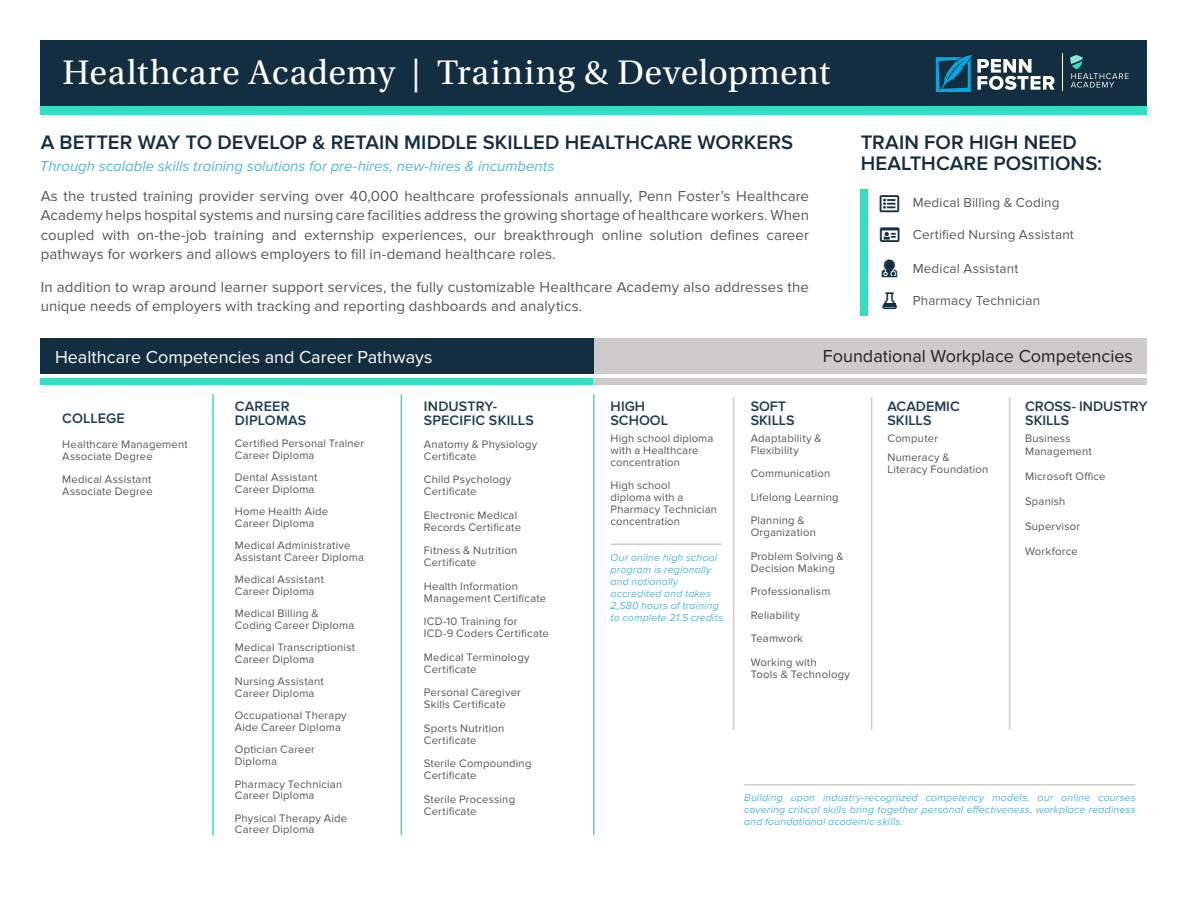
<style>
.page{position:relative;width:1188px;height:918px;background:#fff}
.page>*{position:absolute;margin:0;border:0;box-sizing:border-box;transform-origin:0 0}
.Body_Text{font:36px "Utopia Std";letter-spacing:.015em;color:#fff}
.Body_Text-2{font:600 20.25px/21px "Proxima Nova";letter-spacing:.005em;color:#142e41}
.t1{font:18px "Proxima Nova";color:#fff}
.t2{font:18px "Proxima Nova";color:#231f20}
.Body_Text-3{font:15px/19.5px "Proxima Nova";letter-spacing:.005em;color:#57585a;text-align:justify}
.Body_Text-4{font:italic 15px "Proxima Nova";color:#5ab3e2}
.Body_Text-5{font:600 14.25px/13.8px "Proxima Nova";color:#1e3d54}
.Body_Text-6{font:13.5px "Proxima Nova";letter-spacing:.01em;color:#57585a}
.Body_Text-7{font:11.25px/12px "Proxima Nova";letter-spacing:.02em;color:#57585a}
.Body_Text-8{font:italic 10.5px/12px "Proxima Nova";letter-spacing:.015em;color:#5ab3e2}
</style>
<div class="page">
<div style="left:40px;top:106px;width:1108px;height:9px;background:#33dec2"></div>
<div style="left:40px;top:40px;width:1108px;height:66px;background:#142e41"></div>
<div style="left:861px;top:189px;width:7px;height:127px;background:#33dec2"></div>
<div style="left:40px;top:339px;width:1107px;height:35px;background:#ceccca"></div>
<div style="left:40px;top:339px;width:554px;height:35px;background:#142e41"></div>
<div style="left:40px;top:379px;width:554px;height:6px;background:#33dec2"></div>
<div style="left:594px;top:379px;width:139px;height:6px;background:#ceccca"></div>
<div style="left:733px;top:379px;width:138px;height:6px;background:#ceccca"></div>
<div style="left:871px;top:379px;width:138px;height:6px;background:#ceccca"></div>
<div style="left:1009px;top:379px;width:138px;height:6px;background:#ceccca"></div>
<hr style="left:611px;top:544px;width:110px;height:1px;background:#ceccca">
<hr style="left:212px;top:394px;width:2px;height:441px;background:#33dec2">
<hr style="left:401px;top:394px;width:1px;height:441px;background:#33dec2">
<hr style="left:593px;top:394px;width:1px;height:441px;background:#33dec2">
<hr style="left:1009px;top:397px;width:1px;height:333px;background:#ceccca">
<hr style="left:871px;top:397px;width:1px;height:333px;background:#ceccca">
<hr style="left:733px;top:397px;width:1px;height:333px;background:#ceccca">
<hr style="left:744px;top:784px;width:392px;height:1px;background:#ceccca">
<svg style="left:936px;top:55px;width:119px;height:37px"></svg>
<svg style="left:1070px;top:55px;width:59px;height:33px"></svg>
<hr style="left:1063px;top:53px;width:1px;height:38px;background:#fff">
<svg style="left:884px;top:303px;width:12px;height:4px"></svg>
<svg style="left:885px;top:260px;width:9px;height:10px"></svg>
<p class="Body_Text" style="left:62px;top:53px;width:770px">Healthcare Academy | Training &amp; Development</p>
<p class="Body_Text-2" style="left:41px;top:132px;width:754px">A BETTER WAY TO DEVELOP &amp; RETAIN MIDDLE SKILLED HEALTHCARE WORKERS</p>
<p class="Body_Text-4" style="left:40px;top:159px;width:516px">Through scalable skills training solutions for pre-hires, new-hires &amp; incumbents</p>
<p class="Body_Text-3" style="left:41px;top:186px;width:770px">As the trusted training provider serving over 40,000 healthcare professionals annually, Penn Foster’s Healthcare Academy helps hospital systems and nursing care facilities address the growing shortage of healthcare workers. When coupled with on-the-job training and externship experiences, our breakthrough online solution defines career pathways for workers and allows employers to fill in-demand healthcare roles.</p>
<p class="Body_Text-3" style="left:41px;top:277px;width:770px">In addition to wrap around learner support services, the fully customizable Healthcare Academy also addresses the unique needs of employers with tracking and reporting dashboards and analytics.</p>
<p class="Body_Text-2" style="left:861px;top:133px;width:243px">TRAIN FOR HIGH NEED<br>HEALTHCARE POSITIONS:</p>
<p class="Body_Text-6" style="left:913px;top:195px;width:148px">Medical Billing &amp; Coding</p>
<p class="Body_Text-6" style="left:913px;top:227px;width:163px">Certified Nursing Assistant</p>
<p class="Body_Text-6" style="left:913px;top:261px;width:107px">Medical Assistant</p>
<p class="Body_Text-6" style="left:913px;top:293px;width:129px">Pharmacy Technician</p>
<p class="t1" style="left:55px;top:347px;width:379px">Healthcare Competencies and Career Pathways</p>
<p class="t2" style="left:823px;top:345px;width:312px">Foundational Workplace Competencies</p>
<p class="Body_Text-5" style="left:235px;top:400px;width:56px">CAREER</p>
<p class="Body_Text-5" style="left:62px;top:412px;width:64px">COLLEGE</p>
<p class="Body_Text-5" style="left:235px;top:413px;width:73px">DIPLOMAS</p>
<p class="Body_Text-7" style="left:62px;top:438px;width:127px">Healthcare Management<br>Associate Degree</p>
<p class="Body_Text-7" style="left:62px;top:473px;width:92px">Medical Assistant<br>Associate Degree</p>
<p class="Body_Text-7" style="left:235px;top:438px;width:131px;line-height:11.2px">Certified Personal Trainer<br>Career Diploma</p>
<p class="Body_Text-7" style="left:235px;top:472px;width:84px;line-height:11.2px">Dental Assistant<br>Career Diploma</p>
<p class="Body_Text-7" style="left:235px;top:506px;width:95px;line-height:11.2px">Home Health Aide<br>Career Diploma</p>
<p class="Body_Text-7" style="left:235px;top:540px;width:131px;line-height:11.2px">Medical Administrative<br>Assistant Career Diploma</p>
<p class="Body_Text-7" style="left:235px;top:574px;width:91px;line-height:11.2px">Medical Assistant<br>Career Diploma</p>
<p class="Body_Text-7" style="left:235px;top:608px;width:121px;line-height:11.2px">Medical Billing &amp;<br>Coding Career Diploma</p>
<p class="Body_Text-7" style="left:235px;top:642px;width:122px;line-height:11.2px">Medical Transcriptionist<br>Career Diploma</p>
<p class="Body_Text-7" style="left:235px;top:676px;width:91px;line-height:11.2px">Nursing Assistant<br>Career Diploma</p>
<p class="Body_Text-7" style="left:235px;top:710px;width:114px;line-height:11.2px">Occupational Therapy<br>Aide Career Diploma</p>
<p class="Body_Text-7" style="left:235px;top:744px;width:82px;line-height:11.2px">Optician Career<br>Diploma</p>
<p class="Body_Text-7" style="left:235px;top:778px;width:109px;line-height:11.2px">Pharmacy Technician<br>Career Diploma</p>
<p class="Body_Text-7" style="left:235px;top:812px;width:114px;line-height:11.2px">Physical Therapy Aide<br>Career Diploma</p>
<p class="Body_Text-5" style="left:611px;top:400px;width:59px">HIGH<br>SCHOOL</p>
<p class="Body_Text-5" style="left:751px;top:400px;width:46px">SOFT<br>SKILLS</p>
<p class="Body_Text-5" style="left:424px;top:400px;width:112px">INDUSTRY-<br>SPECIFIC SKILLS</p>
<p class="Body_Text-5" style="left:887px;top:400px;width:74px">ACADEMIC<br>SKILLS</p>
<p class="Body_Text-5" style="left:1025px;top:400px;width:124px">CROSS- INDUSTRY<br>SKILLS</p>
<p class="Body_Text-7" style="left:424px;top:438px;width:115px">Anatomy &amp; Physiology<br>Certificate</p>
<p class="Body_Text-7" style="left:424px;top:474px;width:89px">Child Psychology<br>Certificate</p>
<p class="Body_Text-7" style="left:424px;top:509px;width:99px">Electronic Medical<br>Records Certificate</p>
<p class="Body_Text-7" style="left:424px;top:545px;width:95px">Fitness &amp; Nutrition<br>Certificate</p>
<p class="Body_Text-7" style="left:424px;top:580px;width:124px">Health Information<br>Management Certificate</p>
<p class="Body_Text-7" style="left:424px;top:616px;width:127px">ICD-10 Training for<br>ICD-9 Coders Certificate</p>
<p class="Body_Text-7" style="left:424px;top:651px;width:107px">Medical Terminology<br>Certificate</p>
<p class="Body_Text-7" style="left:424px;top:687px;width:99px">Personal Caregiver<br>Skills Certificate</p>
<p class="Body_Text-7" style="left:424px;top:722px;width:82px">Sports Nutrition<br>Certificate</p>
<p class="Body_Text-7" style="left:424px;top:758px;width:109px">Sterile Compounding<br>Certificate</p>
<p class="Body_Text-7" style="left:424px;top:793px;width:93px">Sterile Processing<br>Certificate</p>
<p class="Body_Text-7" style="left:611px;top:432px;width:104px">High school diploma with a Healthcare concentration</p>
<p class="Body_Text-7" style="left:611px;top:480px;width:108px">High school<br>diploma with a<br>Pharmacy Technician concentration</p>
<p class="Body_Text-8" style="left:611px;top:552px;width:117px">Our online high school program is regionally and nationally accredited and takes<br>2,580 hours of training to complete 21.5 credits.</p>
<p class="Body_Text-7" style="left:751px;top:432px;width:73px">Adaptability &amp;<br>Flexibility</p>
<p class="Body_Text-7" style="left:751px;top:468px;width:81px">Communication</p>
<p class="Body_Text-7" style="left:751px;top:491px;width:90px">Lifelong Learning</p>
<p class="Body_Text-7" style="left:751px;top:515px;width:67px">Planning &amp;<br>Organization</p>
<p class="Body_Text-7" style="left:751px;top:550px;width:95px">Problem Solving &amp;<br>Decision Making</p>
<p class="Body_Text-7" style="left:751px;top:586px;width:81px">Professionalism</p>
<p class="Body_Text-7" style="left:751px;top:609px;width:51px">Reliability</p>
<p class="Body_Text-7" style="left:751px;top:633px;width:54px">Teamwork</p>
<p class="Body_Text-7" style="left:751px;top:656px;width:101px">Working with<br>Tools &amp; Technology</p>
<p class="Body_Text-7" style="left:887px;top:432px;width:52px">Computer</p>
<p class="Body_Text-7" style="left:887px;top:451px;width:102px">Numeracy &amp;<br>Literacy Foundation</p>
<p class="Body_Text-7" style="left:1025px;top:431px;width:68px;line-height:13.5px">Business<br>Management</p>
<p class="Body_Text-7" style="left:1025px;top:471px;width:82px">Microsoft Office</p>
<p class="Body_Text-7" style="left:1025px;top:496px;width:42px">Spanish</p>
<p class="Body_Text-7" style="left:1025px;top:521px;width:57px">Supervisor</p>
<p class="Body_Text-7" style="left:1025px;top:546px;width:54px">Workforce</p>
<p class="Body_Text-8" style="left:744px;top:792px;width:393px;text-align:justify">Building upon industry-recognized competency models, our online courses covering critical skills bring together personal effectiveness, workplace readiness and foundational academic skills.</p>
</div>
